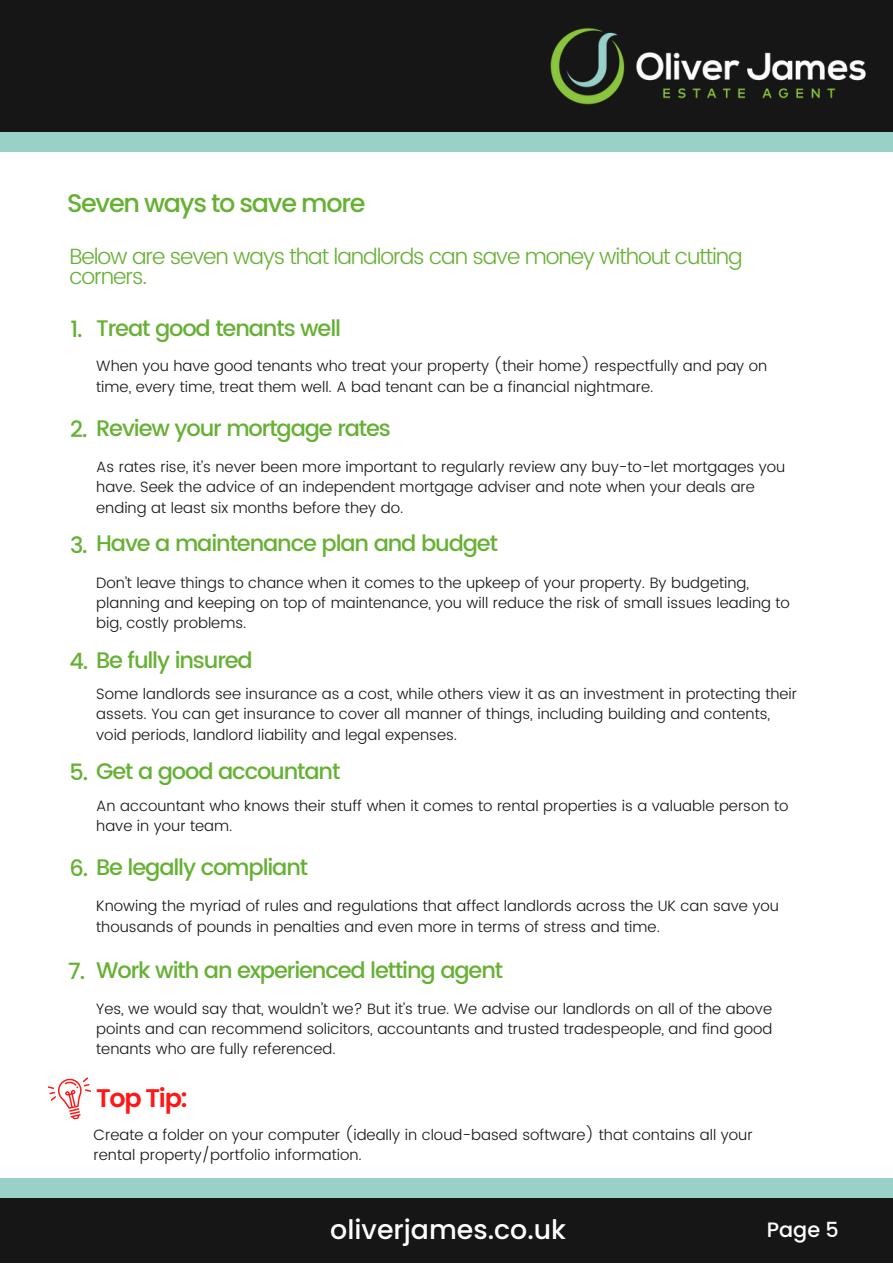
<style>
.page{position:relative;width:893px;height:1264px;background:#fff}
.page>*{position:absolute;margin:0;border:0;box-sizing:border-box;transform-origin:0 0}
.t1{font:500 26.85px "Poppins";color:#fff}
.t2{font:500 25.5px "Poppins";letter-spacing:-.05em;color:#66b134}
.t3{font:600 25.5px "Poppins";letter-spacing:-.05em;color:#ff1616}
.t4{font:500 22.5px "Poppins";letter-spacing:-.05em;color:#66b134}
.t5{font:300 22.05px/20.2px "Poppins";letter-spacing:-.05em;color:#66b134}
.t6{font:500 20.85px "Poppins";color:#fff}
.t7{font:300 15px/20.2px "Poppins";color:#161616}
</style>
<div class="page">
<div style="left:0;top:1178px;width:892px;height:39px;background:#99d0c8"></div>
<div style="left:0;top:1197px;width:892px;height:65px;background:#161616"></div>
<div style="left:0;top:113px;width:892px;height:39px;background:#99d0c8"></div>
<div style="left:0;top:0;width:892px;height:132px;background:#161616"></div>
<svg style="left:48px;top:1077px;width:43px;height:43px"></svg>
<img style="left:550px;top:28px;width:316px;height:77px">
<h2 class="t2" style="left:67px;top:185px;width:300px">Seven ways to save more</h2>
<h3 class="t5" style="left:69px;top:246px;width:674px">Below are seven ways that landlords can save money without cutting corners.</h3>
<h3 class="t4" style="left:71px;top:312px;width:272px">1. Treat good tenants well</h3>
<p class="t7" style="left:96px;top:356px;width:672px">When you have good tenants who treat your property (their home) respectfully and pay on time, every time, treat them well. A bad tenant can be a financial nightmare.</p>
<h3 class="t4" style="left:70px;top:412px;width:322px">2. Review your mortgage rates</h3>
<p class="t7" style="left:96px;top:457px;width:690px">As rates rise, it’s never been more important to regularly review any buy-to-let mortgages you have. Seek the advice of an independent mortgage adviser and note when your deals are ending at least six months before they do.</p>
<h3 class="t4" style="left:70px;top:527px;width:429px">3. Have a maintenance plan and budget</h3>
<p class="t7" style="left:96px;top:572px;width:695px">Don’t leave things to chance when it comes to the upkeep of your property. By budgeting, planning and keeping on top of maintenance, you will reduce the risk of small issues leading to big, costly problems.</p>
<h3 class="t4" style="left:69px;top:644px;width:185px">4. Be fully insured</h3>
<p class="t7" style="left:96px;top:684px;width:702px">Some landlords see insurance as a cost, while others view it as an investment in protecting their assets. You can get insurance to cover all manner of things, including building and contents, void periods, landlord liability and legal expenses.</p>
<h3 class="t4" style="left:69px;top:755px;width:272px">5. Get a good accountant</h3>
<p class="t7" style="left:96px;top:795px;width:693px">An accountant who knows their stuff when it comes to rental properties is a valuable person to have in your team.</p>
<h3 class="t4" style="left:69px;top:851px;width:240px">6. Be legally compliant</h3>
<p class="t7" style="left:96px;top:896px;width:684px">Knowing the myriad of rules and regulations that affect landlords across the UK can save you thousands of pounds in penalties and even more in terms of stress and time.</p>
<h3 class="t4" style="left:68px;top:954px;width:436px">7. Work with an experienced letting agent</h3>
<p class="t7" style="left:96px;top:998px;width:677px;text-align:justify">Yes, we would say that, wouldn’t we? But it’s true. We advise our landlords on all of the above points and can recommend solicitors, accountants and trusted tradespeople, and find good tenants who are fully referenced.</p>
<h2 class="t3" style="left:96px;top:1080px;width:93px">Top Tip:</h2>
<p class="t7" style="left:93px;top:1124px;width:660px">Create a folder on your computer (ideally in cloud-based software) that contains all your rental property/portfolio information.</p>
<h1 class="t1" style="left:330px;top:1210px;width:237px">oliverjames.co.uk</h1>
<h3 class="t6" style="left:766px;top:1214px;width:74px">Page 5</h3>
</div>
